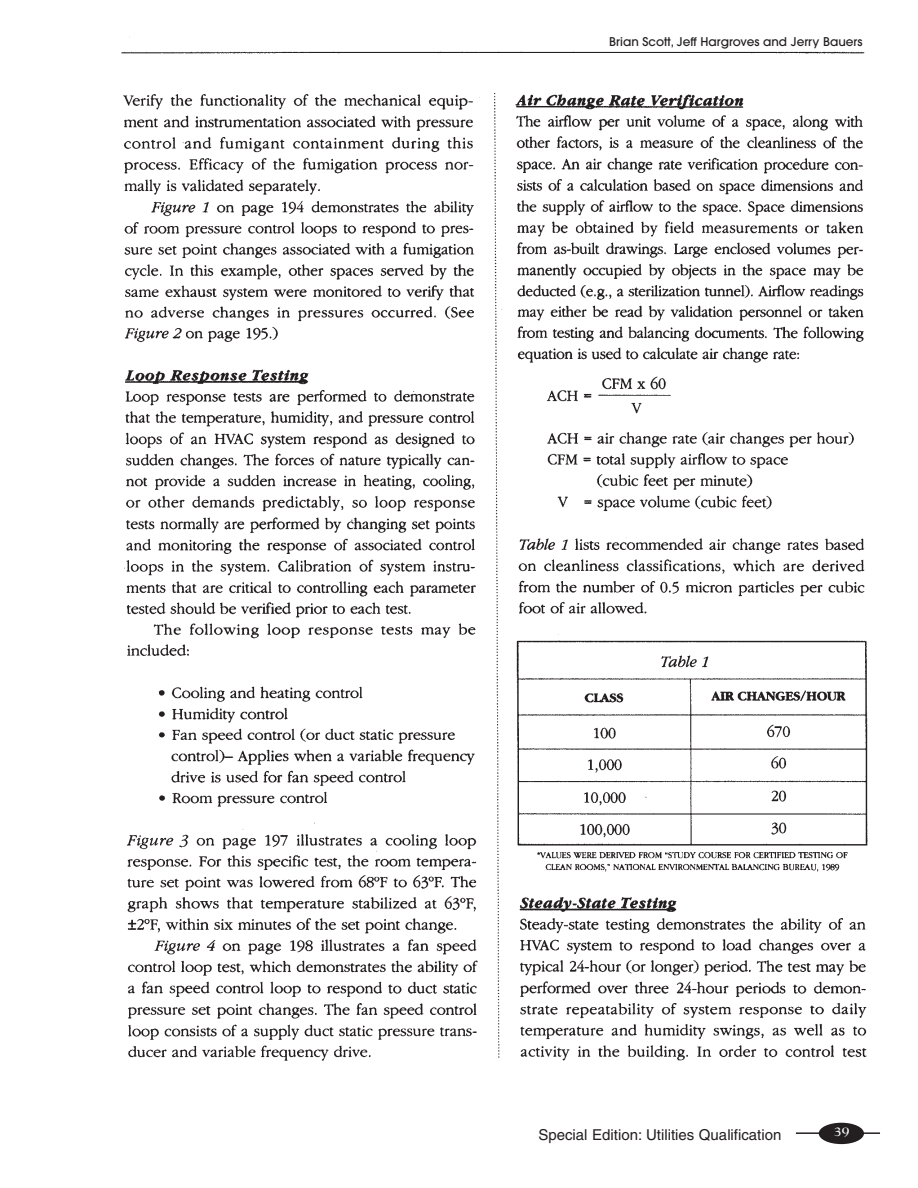
<style>
.page{position:relative;width:918px;height:1188px;background:#fff}
.page>*{position:absolute;margin:0;border:0;box-sizing:border-box;transform-origin:0 0}
.t1{font:15px "Helvetica";color:#231f20}
.t2{font:700 13.5px "Bernhard Modern";color:#fff}
.t3{font:500 12px "Avant Garde";color:#231f20}
</style>
<div class="page">
<hr style="left:796px;top:1132px;width:84px;height:2px;background:#231f20">
<div style="left:819px;top:1123px;width:45px;height:21px;background:#231f20;border-radius:50%"></div>
<img style="left:121px;top:36px;width:747px;height:1025px">
<div style="left:555px;top:25px;width:309px;height:25px;background:#fff"></div>
<p class="t3" style="left:609px;top:37px;width:255px">Brian Scott, Jeff Hargroves and Jerry Bauers</p>
<p class="t1" style="left:538px;top:1130px;width:245px">Special Edition: Utilities Qualification</p>
<p class="t2" style="left:834px;top:1126px;width:17px">39</p>
</div>
